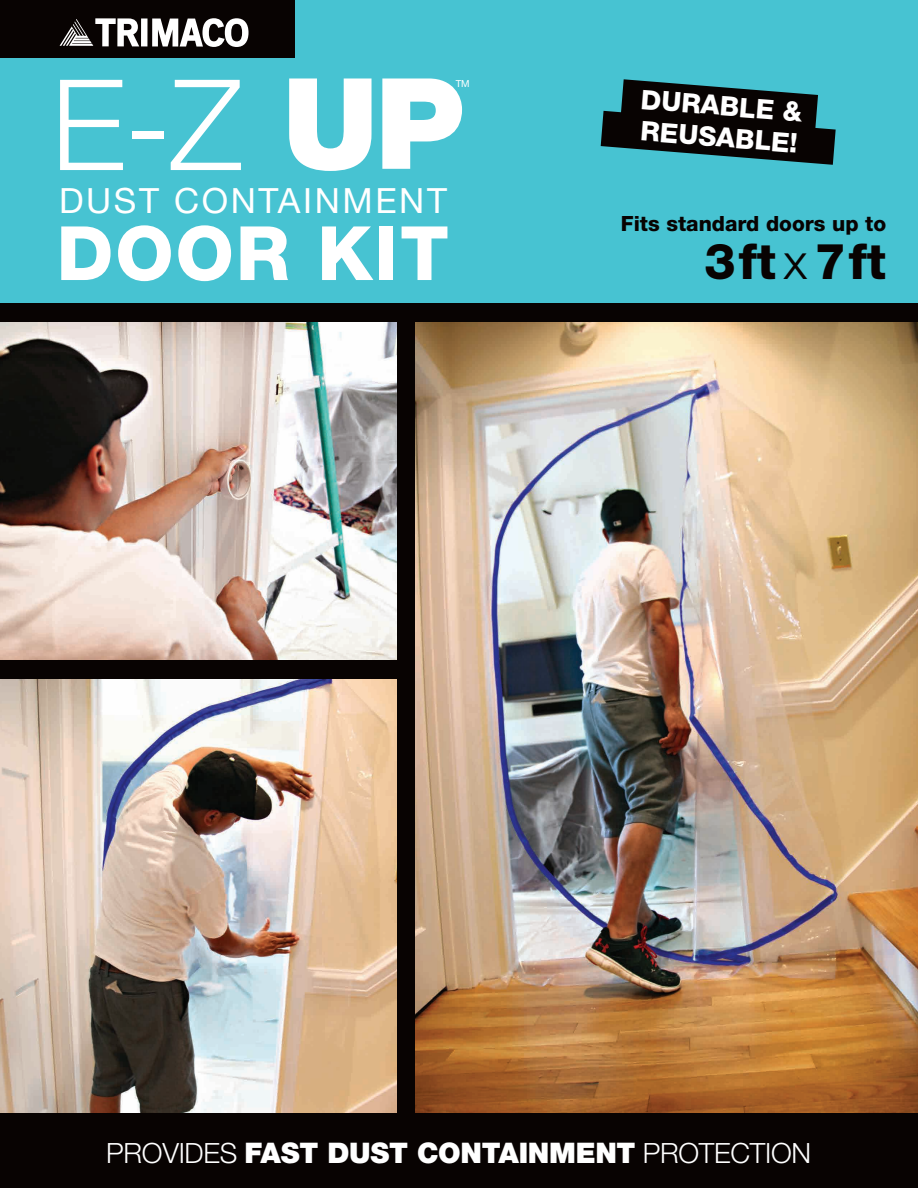
<style>
.page{position:relative;width:918px;height:1188px;background:#fff}
.page>*{position:absolute;margin:0;border:0;box-sizing:border-box;transform-origin:0 0}
.t1{font:300 126.3px "Helvetica Neue";color:#fff}
.t2{font:800 75px "Helvetica Neue";letter-spacing:.025em;color:#fff}
.t3{font:800 49.65px "Helvetica Neue";letter-spacing:.025em;color:#080302}
.t4{font:34.8px "Helvetica Neue";letter-spacing:.075em;color:#fff}
.t5{font:900 28.35px "Helvetica Neue";letter-spacing:-.01em;color:#fff}
.t6{font:800 27px/31.5px "Helvetica Neue";color:#fff}
.t7{font:800 21px "Helvetica Neue";color:#080302}
.t8{font:9.75px "Helvetica Neue";color:#fff}
.s1{font-weight:900;font-size:126.45px}
.s2{font-weight:300}
.s3{font-weight:300;font-size:27.9px}
</style>
<div class="page">
<img style="left:415px;top:322px;width:503px;height:791px">
<img style="left:0;top:678px;width:398px;height:435px">
<div style="left:0;top:0;width:918px;height:313px;background:#47c3d2"></div>
<div style="left:0;top:0;width:295px;height:58px;background:#080302"></div>
<div style="left:141px;top:18px;width:7px;height:28px;background:#fff"></div>
<svg style="left:152px;top:18px;width:97px;height:29px"></svg>
<svg style="left:60px;top:18px;width:79px;height:28px"></svg>
<div style="left:0;top:1113px;width:918px;height:75px;background:#080302"></div>
<img style="left:0;top:322px;width:398px;height:338px">
<div style="left:398px;top:312px;width:17px;height:809px;background:#080302"></div>
<div style="left:0;top:304px;width:918px;height:18px;background:#080302"></div>
<div style="left:0;top:660px;width:406px;height:18px;background:#080302"></div>
<svg style="left:601px;top:79px;width:235px;height:86px"></svg>
<h1 class="t1" style="left:51px;top:48px;width:415px">E-Z <span class="s1">UP</span></h1>
<p class="t8" style="left:456px;top:78px;width:15px">TM</p>
<p class="t4" style="left:59px;top:180px;width:389px">DUST CONTAINMENT</p>
<h2 class="t2" style="left:56px;top:209px;width:394px">DOOR KIT</h2>
<p class="t6" style="left:643px;top:83px;width:163px;rotate:5deg">DURABLE &amp;<br>REUSABLE!</p>
<p class="t7" style="left:621px;top:211px;width:267px">Fits standard doors up to</p>
<h3 class="t3" style="left:705px;top:232px;width:183px">3ft<span class="s2">x</span>7ft</h3>
<p class="t5" style="left:106px;top:1136px;width:706px"><span class="s3">PROVIDES</span> FAST DUST CONTAINMENT <span class="s3">PROTECTION</span></p>
</div>
